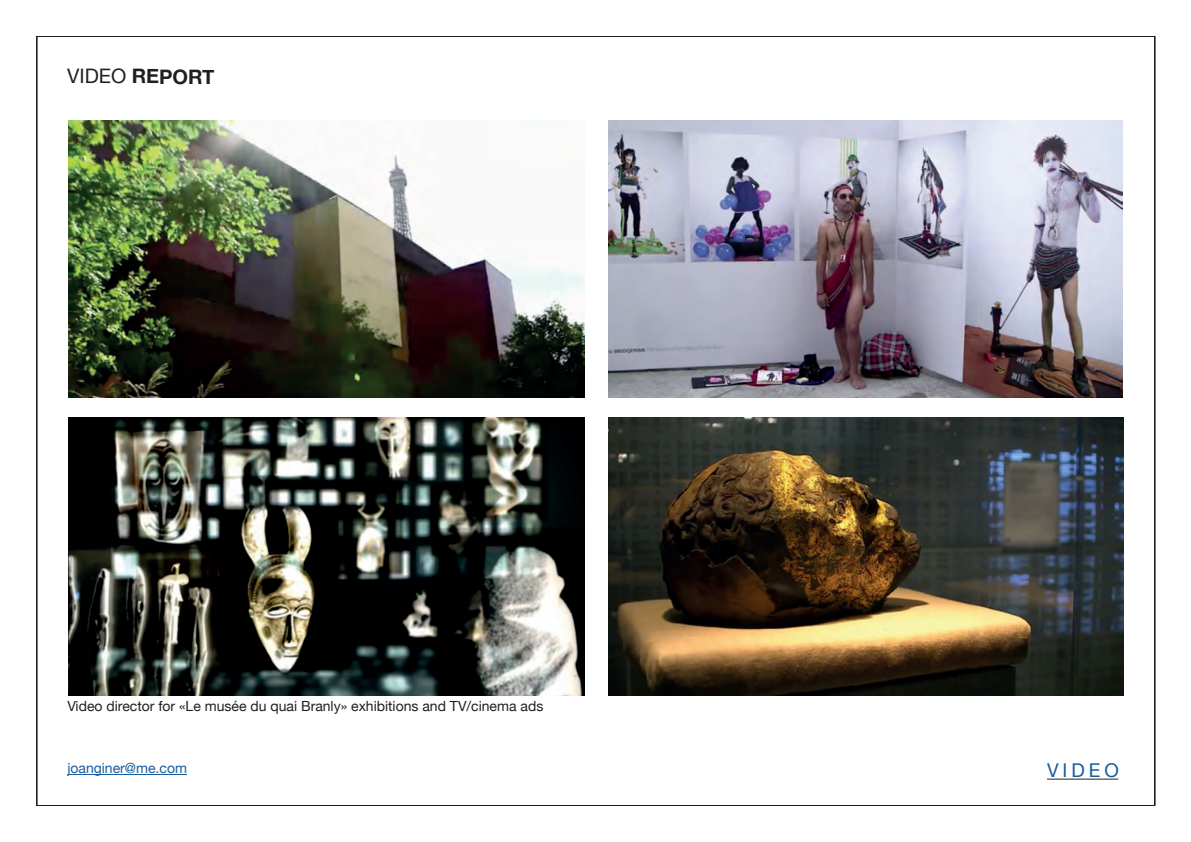
<style>
.page{position:relative;width:1191px;height:842px;background:#fff}
.page>*{position:absolute;margin:0;border:0;box-sizing:border-box;transform-origin:0 0}
.t1{font:700 20px "Helvetica Neue";letter-spacing:-.005em;color:#231f20}
.t2{font:19px "Helvetica Neue";letter-spacing:.21em;color:#175d9e}
.t3{font:14px "Helvetica Neue";color:#231f20}
.t4{font:14px "Helvetica Neue";color:#175d9e}
.s1{font-weight:400}
</style>
<div class="page">
<hr style="left:67px;top:774px;width:120px;height:1px;background:#175d9e">
<img style="left:608px;top:120px;width:514px;height:278px">
<img style="left:69px;top:418px;width:515px;height:277px">
<img style="left:609px;top:418px;width:514px;height:277px">
<img style="left:69px;top:120px;width:515px;height:278px">
<hr style="left:1047px;top:779px;width:71px;height:1px;background:#231f20">
<h1 class="t1" style="left:67px;top:61px;width:149px"><span class="s1">VIDEO</span> REPORT</h1>
<p class="t3" style="left:67px;top:696px;width:477px">Video director for «Le musée du quai Branly» exhibitions and TV/cinema ads</p>
<p class="t4" style="left:67px;top:758px;width:121px">joanginer@me.com</p>
<h2 class="t2" style="left:1047px;top:756px;width:73px">VIDEO</h2>
</div>
